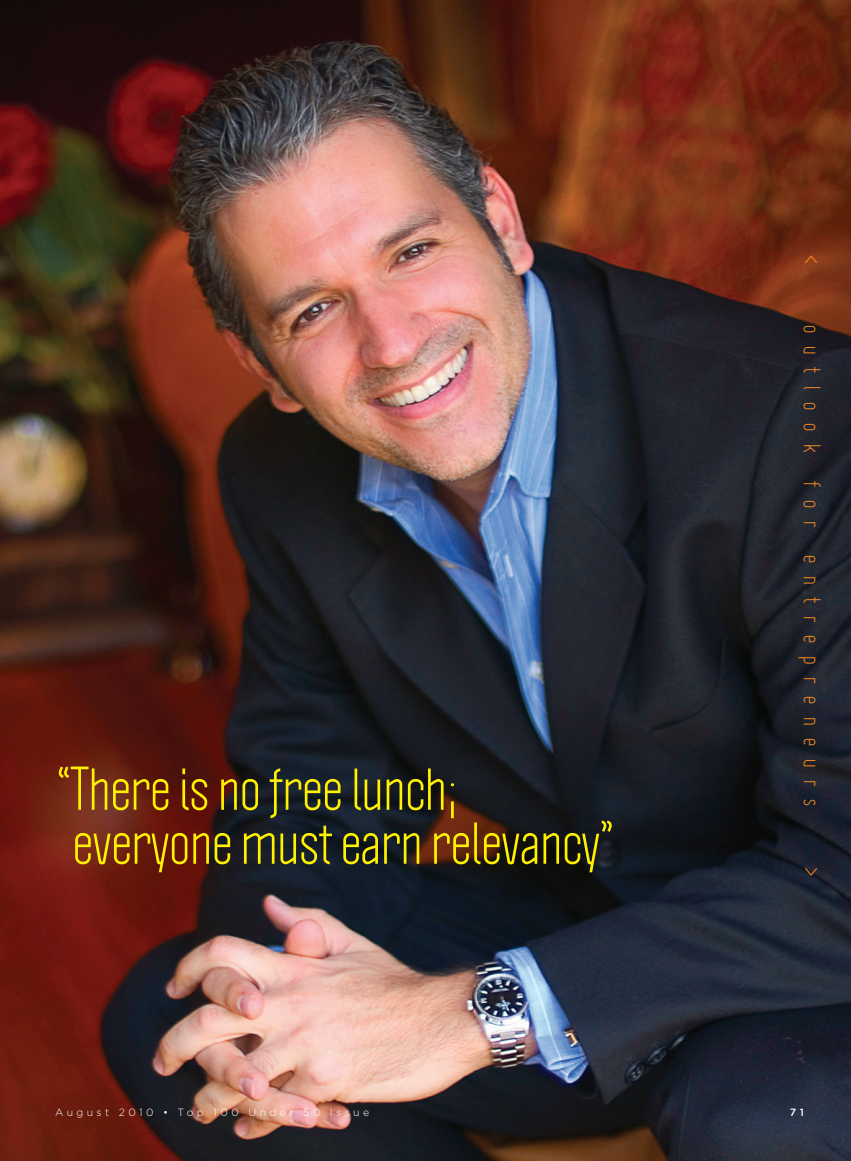
<style>
.page{position:relative;width:851px;height:1161px;background:#fff}
.page>*{position:absolute;margin:0;border:0;box-sizing:border-box;transform-origin:0 0}
.t1{font:54px/54px "Politica";color:#fff101}
.t2{font:300 27px "Miso";letter-spacing:.4em;color:#f68921}
.t3{font:300 10.5px "Gotham Rounded";letter-spacing:.325em;color:#fff}
.t4{font:500 10.5px "Gotham Rounded";color:#fff}
</style>
<div class="page">
<img style="left:0;top:0;width:850px;height:1161px">
<p class="t1" style="left:72px;top:761px;width:544px;text-indent:-17px">“There is no free lunch; everyone must earn relevancy”</p>
<p class="t2" style="left:827px;top:254px;width:13px;rotate:90deg">&lt;</p>
<p class="t2" style="left:827px;top:324px;width:485px;rotate:90deg">outlook for entrepreneurs</p>
<p class="t2" style="left:827px;top:866px;width:13px;rotate:90deg">&gt;</p>
<p class="t3" style="left:55px;top:1105px;width:315px">August 2010 • Top 100 Under 50 Issue</p>
<p class="t4" style="left:789px;top:1105px;width:16px">7 1</p>
</div>
